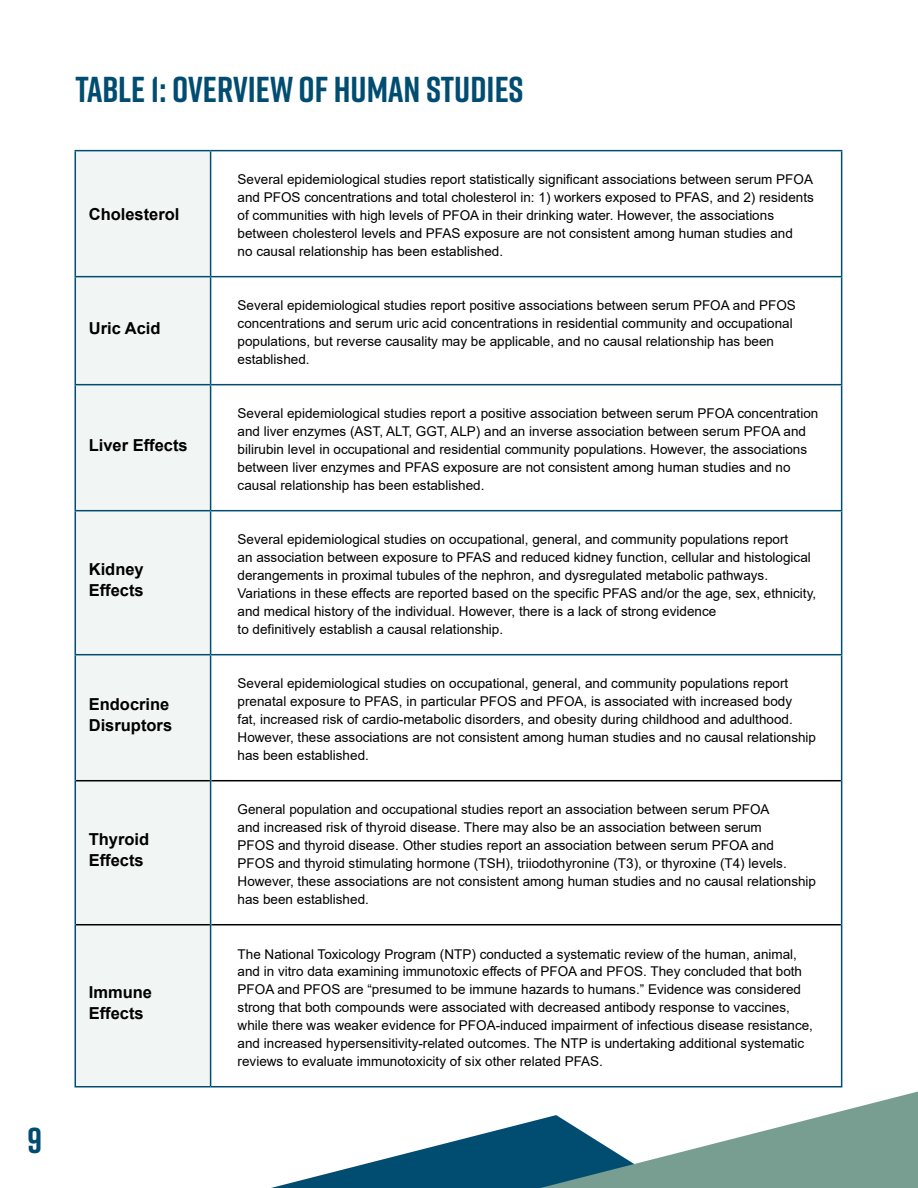
<style>
.page{position:relative;width:918px;height:1188px;background:#fff}
.page>*{position:absolute;margin:0;border:0;box-sizing:border-box;transform-origin:0 0}
.t1{font:700 36px "Rift";color:#004d71}
.t2{font:700 16.5px/21px "Arial";color:#000}
.t3{font:13.5px/18px "Arial";color:#000}
</style>
<div class="page">
<div style="left:75px;top:151px;width:136px;height:126px;background:#f1f5f4"></div>
<div style="left:75px;top:277px;width:136px;height:108px;background:#f1f5f4"></div>
<div style="left:75px;top:385px;width:136px;height:126px;background:#f1f5f4"></div>
<div style="left:75px;top:511px;width:136px;height:144px;background:#f1f5f4"></div>
<div style="left:75px;top:655px;width:136px;height:126px;background:#f1f5f4"></div>
<div style="left:75px;top:781px;width:136px;height:144px;background:#f1f5f4"></div>
<div style="left:75px;top:925px;width:136px;height:162px;background:#f1f5f4"></div>
<hr style="left:75px;top:276px;width:136px;height:1px;background:#004d71">
<hr style="left:211px;top:276px;width:631px;height:1px;background:#004d71">
<hr style="left:75px;top:384px;width:136px;height:1px;background:#004d71">
<hr style="left:211px;top:384px;width:631px;height:1px;background:#004d71">
<hr style="left:75px;top:510px;width:136px;height:1px;background:#004d71">
<hr style="left:211px;top:510px;width:631px;height:1px;background:#004d71">
<hr style="left:75px;top:654px;width:136px;height:1px;background:#004d71">
<hr style="left:211px;top:654px;width:631px;height:1px;background:#004d71">
<hr style="left:75px;top:150px;width:136px;height:1px;background:#004d71">
<hr style="left:75px;top:151px;width:1px;height:125px;background:#004d71">
<hr style="left:75px;top:277px;width:1px;height:107px;background:#004d71">
<hr style="left:75px;top:385px;width:1px;height:125px;background:#004d71">
<hr style="left:75px;top:511px;width:1px;height:143px;background:#004d71">
<hr style="left:75px;top:655px;width:1px;height:126px;background:#004d71">
<hr style="left:75px;top:781px;width:1px;height:144px;background:#004d71">
<hr style="left:75px;top:925px;width:1px;height:161px;background:#004d71">
<hr style="left:75px;top:1086px;width:136px;height:2px;background:#004d71">
<hr style="left:76px;top:780px;width:134px;height:1px;background:#000">
<hr style="left:211px;top:780px;width:630px;height:1px;background:#000">
<hr style="left:76px;top:924px;width:134px;height:1px;background:#000">
<hr style="left:211px;top:924px;width:630px;height:1px;background:#000">
<hr style="left:211px;top:150px;width:631px;height:1px;background:#004d71">
<hr style="left:210px;top:151px;width:1px;height:125px;background:#004d71">
<hr style="left:841px;top:151px;width:1px;height:125px;background:#004d71">
<hr style="left:210px;top:277px;width:1px;height:107px;background:#004d71">
<hr style="left:841px;top:277px;width:1px;height:107px;background:#004d71">
<hr style="left:210px;top:385px;width:1px;height:125px;background:#004d71">
<hr style="left:841px;top:385px;width:1px;height:125px;background:#004d71">
<hr style="left:210px;top:511px;width:1px;height:143px;background:#004d71">
<hr style="left:841px;top:511px;width:1px;height:143px;background:#004d71">
<hr style="left:210px;top:655px;width:1px;height:126px;background:#004d71">
<hr style="left:841px;top:655px;width:1px;height:126px;background:#004d71">
<hr style="left:210px;top:781px;width:1px;height:144px;background:#004d71">
<hr style="left:841px;top:781px;width:1px;height:144px;background:#004d71">
<hr style="left:210px;top:925px;width:1px;height:161px;background:#004d71">
<hr style="left:841px;top:925px;width:1px;height:161px;background:#004d71">
<hr style="left:211px;top:1086px;width:631px;height:2px;background:#004d71">
<svg style="left:271px;top:1092px;width:647px;height:96px"></svg>
<h1 class="t1" style="left:27px;top:1115px;width:17px">9</h1>
<p class="t1" style="left:75px;top:63px;width:450px">TABLE 1: OVERVIEW OF HUMAN STUDIES</p>
<p class="t2" style="left:89px;top:204px;width:92px">Cholesterol</p>
<p class="t2" style="left:89px;top:318px;width:73px">Uric Acid</p>
<p class="t2" style="left:89px;top:435px;width:101px">Liver Effects</p>
<p class="t2" style="left:89px;top:559px;width:57px">Kidney<br>Effects</p>
<p class="t2" style="left:89px;top:694px;width:85px">Endocrine<br>Disruptors</p>
<p class="t2" style="left:89px;top:829px;width:62px">Thyroid<br>Effects</p>
<p class="t2" style="left:89px;top:982px;width:65px">Immune<br>Effects</p>
<p class="t3" style="left:238px;top:171px;width:578px">Several epidemiological studies report statistically significant associations between serum PFOA and PFOS concentrations and total cholesterol in: 1) workers exposed to PFAS, and 2) residents of communities with high levels of PFOA in their drinking water. However, the associations between cholesterol levels and PFAS exposure are not consistent among human studies and<br>no causal relationship has been established.</p>
<p class="t3" style="left:238px;top:297px;width:560px">Several epidemiological studies report positive associations between serum PFOA and PFOS concentrations and serum uric acid concentrations in residential community and occupational populations, but reverse causality may be applicable, and no causal relationship has been established.</p>
<p class="t3" style="left:238px;top:405px;width:582px">Several epidemiological studies report a positive association between serum PFOA concentration and liver enzymes (AST, ALT, GGT, ALP) and an inverse association between serum PFOA and bilirubin level in occupational and residential community populations. However, the associations between liver enzymes and PFAS exposure are not consistent among human studies and no causal relationship has been established.</p>
<p class="t3" style="left:238px;top:531px;width:580px">Several epidemiological studies on occupational, general, and community populations report<br>an association between exposure to PFAS and reduced kidney function, cellular and histological derangements in proximal tubules of the nephron, and dysregulated metabolic pathways.<br>Variations in these effects are reported based on the specific PFAS and/or the age, sex, ethnicity, and medical history of the individual. However, there is a lack of strong evidence<br>to definitively establish a causal relationship.</p>
<p class="t3" style="left:238px;top:675px;width:580px">Several epidemiological studies on occupational, general, and community populations report prenatal exposure to PFAS, in particular PFOS and PFOA, is associated with increased body<br>fat, increased risk of cardio-metabolic disorders, and obesity during childhood and adulthood.<br>However, these associations are not consistent among human studies and no causal relationship has been established.</p>
<p class="t3" style="left:238px;top:801px;width:580px">General population and occupational studies report an association between serum PFOA<br>and increased risk of thyroid disease. There may also be an association between serum<br>PFOS and thyroid disease. Other studies report an association between serum PFOA and<br>PFOS and thyroid stimulating hormone (TSH), triiodothyronine (T3), or thyroxine (T4) levels.<br>However, these associations are not consistent among human studies and no causal relationship has been established.</p>
<p class="t3" style="left:238px;top:945px;width:577px">The National Toxicology Program (NTP) conducted a systematic review of the human, animal, and in vitro data examining immunotoxic effects of PFOA and PFOS. They concluded that both PFOA and PFOS are “presumed to be immune hazards to humans.” Evidence was considered strong that both compounds were associated with decreased antibody response to vaccines, while there was weaker evidence for PFOA-induced impairment of infectious disease resistance, and increased hypersensitivity-related outcomes. The NTP is undertaking additional systematic reviews to evaluate immunotoxicity of six other related PFAS.</p>
</div>
